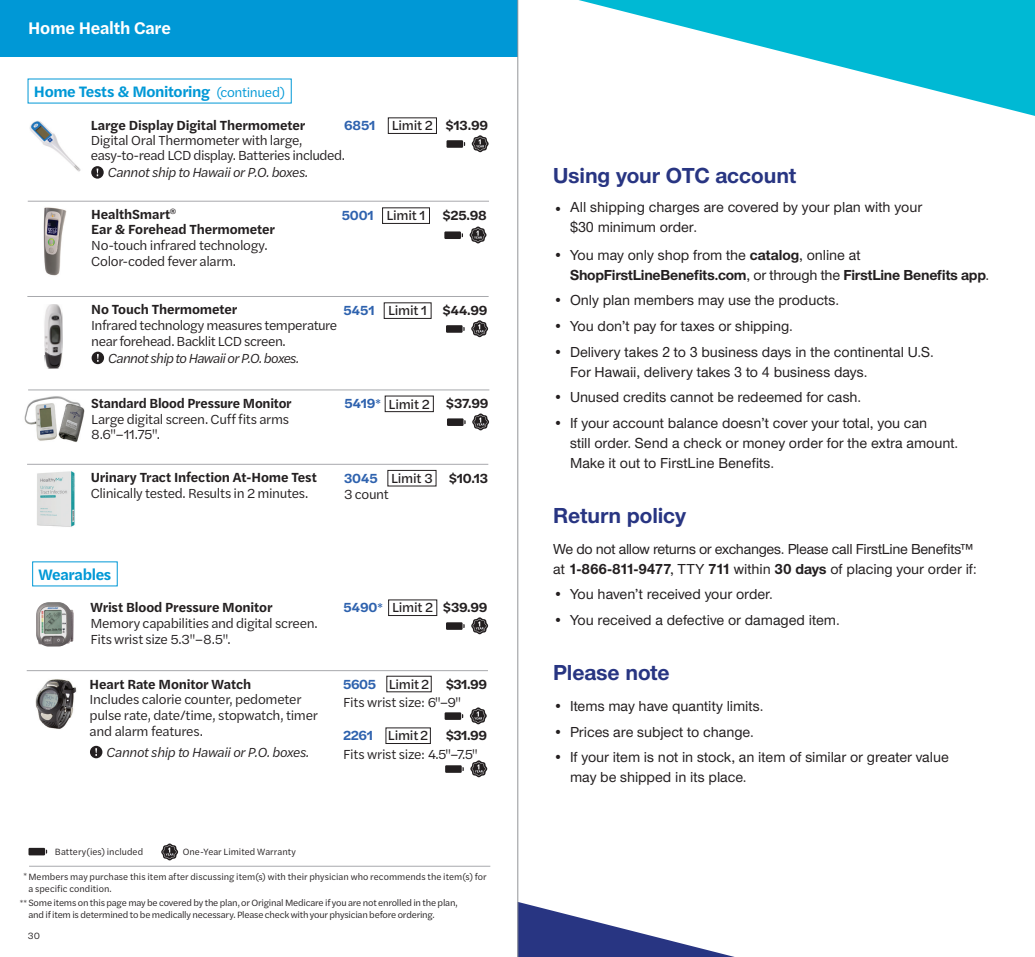
<style>
.page{position:relative;width:1035px;height:957px;background:#fff}
.page>*{position:absolute;margin:0;border:0;box-sizing:border-box;transform-origin:0 0}
.t1{font:700 22.5px "UHC Sans";letter-spacing:-.005em;color:#283582}
.t2{font:600 17.5px "Halyard Text";letter-spacing:-.015em;color:#fff}
.t3{font:600 15.75px "Halyard Text";letter-spacing:-.025em;color:#0098d6}
.t4{font:500 15px/20px "UHC Sans";letter-spacing:-.005em;color:#231f20}
.t5{font:700 15px/20px "UHC Sans";letter-spacing:-.015em;color:#231f20}
.t6{font:13.75px/15.8px "Halyard Text";letter-spacing:-.025em;color:#231f20}
.t7{font:600 13.75px/15.8px "Halyard Text";letter-spacing:-.01em;color:#231f20}
.t8{font:13.75px "Halyard Text";letter-spacing:-.02em;color:#231f20}
.t9{font:italic 13.75px "Halyard Text";letter-spacing:-.03em;color:#231f20}
.t10{font:italic 13.75px "Halyard Text";letter-spacing:-.05em;color:#231f20}
.t11{font:600 13.75px "Halyard Text";letter-spacing:-.005em;color:#2e62ae}
.t12{font:9.5px/12px "Halyard Text";letter-spacing:-.01em;color:#231f20}
.s1{font-weight:400;font-size:13.75px}
.s2{font-weight:600}
.s3{font-weight:600;color:#2e62ae}
.s4{font-size:10px}
.s5{font-weight:600;font-size:10px;color:#2e62ae}
.s6{font-style:inherit}
.s7{font-size:6.5px}
.s8{font-weight:500}
.s9{font-weight:700}
</style>
<div class="page">
<hr style="left:28px;top:389px;width:461px;height:1px;background:#a8a9ad">
<div style="left:385px;top:396px;width:49px;height:16px;border:1px solid #231f20"></div>
<div style="left:388px;top:470px;width:48px;height:16px;border:1px solid #231f20"></div>
<hr style="left:27px;top:464px;width:461px;height:1px;background:#a8a9ad">
<hr style="left:27px;top:670px;width:461px;height:1px;background:#a8a9ad">
<hr style="left:29px;top:865px;width:461px;height:1px;background:#a8a9ad">
<hr style="left:27px;top:296px;width:462px;height:1px;background:#a8a9ad">
<div style="left:388px;top:118px;width:49px;height:16px;border:1px solid #231f20"></div>
<hr style="left:28px;top:201px;width:461px;height:1px;background:#a8a9ad">
<div style="left:0;top:0;width:518px;height:56px;background:#0098d6"></div>
<svg style="left:91px;top:166px;width:13px;height:12px"></svg>
<img style="left:29px;top:120px;width:52px;height:52px">
<img style="left:36px;top:602px;width:38px;height:44px">
<img style="left:35px;top:679px;width:42px;height:49px">
<img style="left:43px;top:207px;width:24px;height:69px">
<div style="left:92px;top:351px;width:12px;height:13px;background:#231f20;border-radius:50%"></div>
<svg style="left:97px;top:354px;width:2px;height:7px"></svg>
<div style="left:447px;top:140px;width:16px;height:8px;background:#231f20"></div>
<svg style="left:472px;top:135px;width:17px;height:17px"></svg>
<div style="left:444px;top:231px;width:17px;height:8px;background:#231f20"></div>
<svg style="left:470px;top:226px;width:17px;height:17px"></svg>
<div style="left:446px;top:325px;width:17px;height:7px;background:#231f20"></div>
<svg style="left:471px;top:320px;width:17px;height:17px"></svg>
<img style="left:44px;top:304px;width:19px;height:64px">
<div style="left:447px;top:418px;width:17px;height:8px;background:#231f20"></div>
<svg style="left:472px;top:413px;width:17px;height:17px"></svg>
<img style="left:24px;top:396px;width:60px;height:46px">
<div style="left:446px;top:622px;width:17px;height:7px;background:#231f20"></div>
<svg style="left:471px;top:617px;width:17px;height:17px"></svg>
<img style="left:37px;top:471px;width:38px;height:56px">
<svg style="left:470px;top:707px;width:17px;height:17px"></svg>
<div style="left:445px;top:712px;width:16px;height:7px;background:#231f20"></div>
<div style="left:445px;top:765px;width:17px;height:7px;background:#231f20"></div>
<svg style="left:470px;top:760px;width:17px;height:17px"></svg>
<svg style="left:519px;top:902px;width:212px;height:54px"></svg>
<hr style="left:518px;top:0;width:1px;height:956px;background:#939598">
<svg style="left:579px;top:0;width:456px;height:116px"></svg>
<div style="left:29px;top:847px;width:16px;height:8px;background:#231f20"></div>
<div style="left:90px;top:745px;width:12px;height:13px;background:#231f20;border-radius:50%"></div>
<svg style="left:95px;top:748px;width:2px;height:7px"></svg>
<svg style="left:161px;top:843px;width:17px;height:17px"></svg>
<p class="t2" style="left:28px;top:16px;width:144px">Home Health Care</p>
<p class="t3" style="left:34px;top:80px;width:253px">Home Tests &amp; Monitoring <span class="s1">(continued)</span></p>
<h4 class="t7" style="left:91px;top:116px;width:216px">Large Display Digital Thermometer</h4>
<p class="t11" style="left:344px;top:115px;width:33px">6851</p>
<p class="t6" style="left:91px;top:132px;width:256px;line-height:15.4px">Digital Oral Thermometer with large, easy-to-read LCD display. Batteries included.</p>
<p class="t9" style="left:108px;top:162px;width:202px">Cannot ship to Hawaii or P.O. boxes.</p>
<p class="t8" style="left:392px;top:116px;width:98px">Limit 2 <span class="s2">$13.99</span></p>
<h4 class="t7" style="left:91px;top:205px;width:185px">HealthSmart<sup>®<br></sup>Ear &amp; Forehead Thermometer</h4>
<p class="t6" style="left:91px;top:237px;width:178px">No-touch infrared technology.<br>Color-coded fever alarm.</p>
<h4 class="t7" style="left:91px;top:300px;width:148px">No Touch Thermometer</h4>
<p class="t6" style="left:91px;top:316px;width:248px">Infrared technology measures temperature near forehead. Backlit LCD screen.</p>
<p class="t10" style="left:108px;top:348px;width:193px">Cannot ship to Hawaii or P.O. boxes.</p>
<p class="t8" style="left:342px;top:206px;width:146px"><span class="s3">5001</span> Limit 1 <span class="s2">$25.98</span></p>
<p class="t8" style="left:344px;top:301px;width:145px"><span class="s3">5451</span> Limit 1 <span class="s2">$44.99</span></p>
<h4 class="t7" style="left:91px;top:394px;width:202px">Standard Blood Pressure Monitor</h4>
<p class="t11" style="left:344px;top:393px;width:38px">5419<span class="s4">*</span></p>
<p class="t6" style="left:91px;top:410px;width:199px">Large digital screen. Cuff fits arms</p>
<p class="t6" style="left:91px;top:426px;width:71px">8.6"–11.75".</p>
<p class="t8" style="left:389px;top:394px;width:101px">Limit 2 <span class="s2">$37.99</span></p>
<h4 class="t7" style="left:91px;top:469px;width:228px">Urinary Tract Infection At-Home Test</h4>
<p class="t6" style="left:91px;top:485px;width:219px">Clinically tested. Results in 2 minutes.</p>
<p class="t8" style="left:344px;top:468px;width:90px"><span class="s3">3045</span> Limit 3</p>
<p class="t7" style="left:449px;top:469px;width:41px">$10.13</p>
<p class="t6" style="left:344px;top:485px;width:46px">3 count</p>
<h3 class="t3" style="left:39px;top:562px;width:74px">Wearables</h3>
<h4 class="t7" style="left:90px;top:598px;width:184px">Wrist Blood Pressure Monitor</h4>
<p class="t6" style="left:90px;top:614px;width:229px">Memory capabilities and digital screen.<br>Fits wrist size 5.3"–8.5".</p>
<h4 class="t7" style="left:90px;top:675px;width:163px">Heart Rate Monitor Watch</h4>
<p class="t6" style="left:90px;top:691px;width:230px">Includes calorie counter, pedometer pulse rate, date/time, stopwatch, timer and alarm features.</p>
<p class="t9" style="left:106px;top:742px;width:204px">Cannot ship to Hawaii or P.O. boxes.</p>
<p class="t8" style="left:343px;top:597px;width:146px"><span class="s3">5490</span><span class="s5">*</span> Limit 2 <span class="s2">$39.99</span></p>
<p class="t6" style="left:343px;top:674px;width:146px;line-height:18.6px"><span class="s3">5605</span> <span class="s6">Limit 2</span> <span class="s2">$31.99<br></span>Fits wrist size: 6"–9"</p>
<p class="t8" style="left:343px;top:725px;width:87px"><span class="s3">2261</span> Limit 2</p>
<p class="t6" style="left:343px;top:725px;width:146px;line-height:18.8px;text-indent:103px"><span class="s2">$31.99<br></span>Fits wrist size: 4.5"–7.5"</p>
<p class="t12" style="left:55px;top:844px;width:90px">Battery(ies) included</p>
<p class="t12" style="left:183px;top:844px;width:115px">One-Year Limited Warranty</p>
<p class="t12" style="left:28px;top:869px;width:460px;text-indent:-5px"><span class="s7">*</span> Members may purchase this item after discussing item(s) with their physician who recommends the item(s) for a specific condition.</p>
<p class="t12" style="left:28px;top:896px;width:431px;text-indent:-9px"><span class="s7">**</span> Some items on this page may be covered by the plan, or Original Medicare if you are not enrolled in the plan, and if item is determined to be medically necessary. Please check with your physician before ordering.</p>
<p class="t12" style="left:28px;top:929px;width:14px">30</p>
<h2 class="t1" style="left:553px;top:160px;width:245px">Using your OTC account</h2>
<p class="t4" style="left:570px;top:196px;width:354px;text-indent:-17px">• All shipping charges are covered by your plan with your $30 minimum order.</p>
<p class="t5" style="left:570px;top:244px;width:421px;text-indent:-17px"><span class="s8">• You may only shop from the</span> catalog<span class="s8">, online at<br></span>ShopFirstLineBenefits.com<span class="s8">, or through the</span> FirstLine Benefits app<span class="s8">.</span></p>
<p class="t4" style="left:553px;top:289px;width:287px">• Only plan members may use the products.</p>
<p class="t4" style="left:553px;top:315px;width:241px">• You don’t pay for taxes or shipping.</p>
<p class="t4" style="left:570px;top:341px;width:365px;text-indent:-17px">• Delivery takes 2 to 3 business days in the continental U.S.<br>For Hawaii, delivery takes 3 to 4 business days.</p>
<p class="t4" style="left:553px;top:386px;width:310px">• Unused credits cannot be redeemed for cash.</p>
<p class="t4" style="left:570px;top:412px;width:390px;text-indent:-17px">• If your account balance doesn’t cover your total, you can<br>still order. Send a check or money order for the extra amount.<br>Make it out to FirstLine Benefits.</p>
<h2 class="t1" style="left:553px;top:499px;width:135px">Return policy</h2>
<p class="t4" style="left:553px;top:538px;width:425px">We do not allow returns or exchanges. Please call FirstLine Benefits™ at <span class="s9">1-866-811-9477</span>, TTY <span class="s9">711</span> within <span class="s9">30 days</span> of placing your order if:</p>
<p class="t4" style="left:553px;top:583px;width:221px">• You haven’t received your order.</p>
<p class="t4" style="left:553px;top:609px;width:288px">• You received a defective or damaged item.</p>
<h2 class="t1" style="left:553px;top:656px;width:118px">Please note</h2>
<p class="t4" style="left:553px;top:695px;width:212px">• Items may have quantity limits.</p>
<p class="t4" style="left:553px;top:720px;width:202px">• Prices are subject to change.</p>
<p class="t4" style="left:570px;top:746px;width:380px;text-indent:-17px">• If your item is not in stock, an item of similar or greater value may be shipped in its place.</p>
</div>
